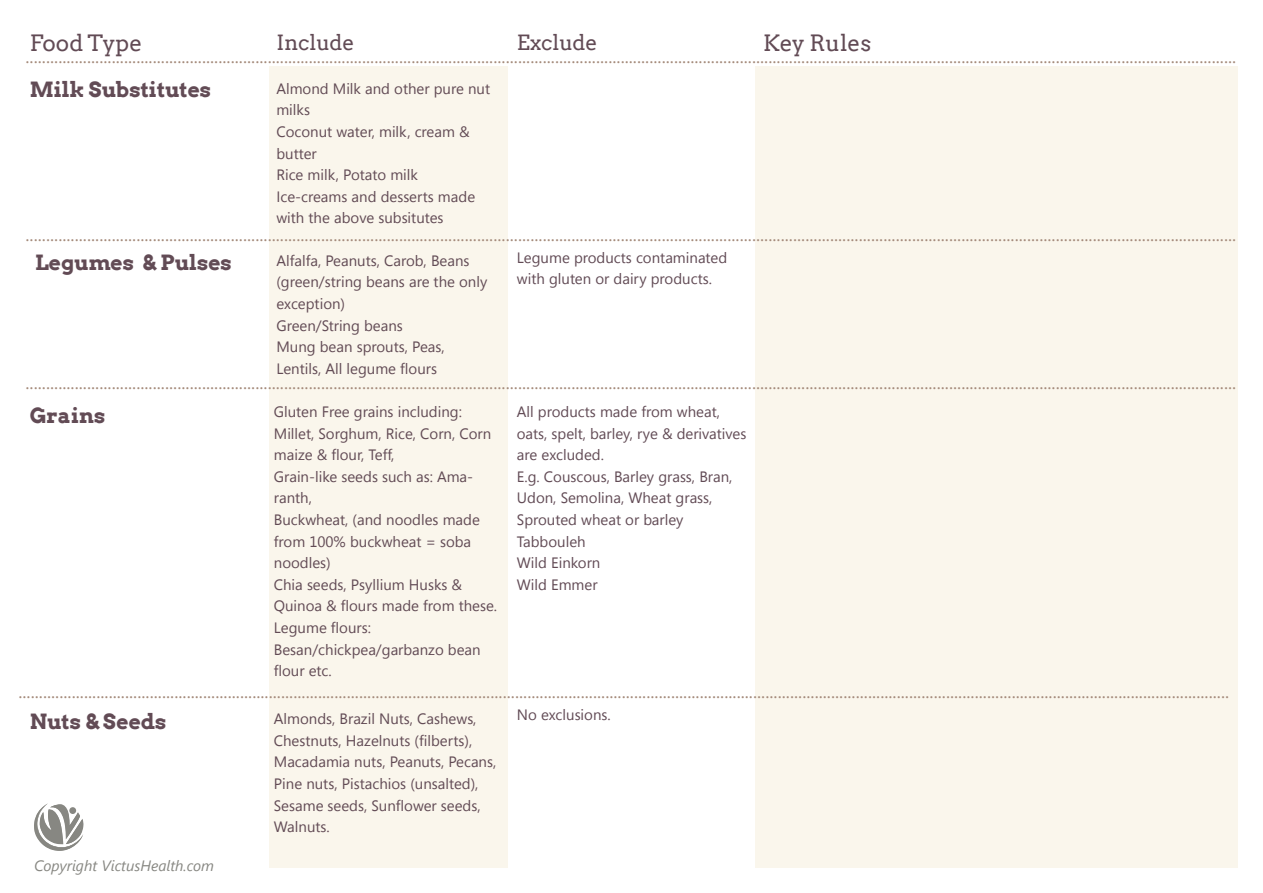
<style>
.page{position:relative;width:1263px;height:893px;background:#fff}
.page>*{position:absolute;margin:0;border:0;box-sizing:border-box;transform-origin:0 0}
.t1{font:22.5px "Arvo";color:#624b55}
.t2{font:700 21px "Arvo";color:#624b55}
.t3{font:21px "Arvo";color:#624b55}
.t4{font:18px "Minion Pro";color:#a48a7a}
.t5{font:15px/21.6px "Segoe UI";color:#624b55}
.t6{font:italic 15px "Segoe UI";color:#878782}
</style>
<div class="page">
<svg style="left:34px;top:803px;width:50px;height:48px"></svg>
<div style="left:69px;top:807px;width:7px;height:7px;background:#878782;border-radius:50%"></div>
<div style="left:755px;top:66px;width:482px;height:801px;background:#faf6ec"></div>
<div style="left:269px;top:66px;width:239px;height:801px;background:#faf6ec"></div>
<p class="t1" style="left:30px;top:30px;width:114px">Food Type</p>
<p class="t3" style="left:276px;top:30px;width:80px">Include</p>
<p class="t3" style="left:517px;top:30px;width:82px">Exclude</p>
<p class="t1" style="left:763px;top:30px;width:110px">Key Rules</p>
<p class="t4" style="left:26px;top:45px;width:1212px">.......................................................................................................................................................................................................................................................................................................</p>
<p class="t5" style="left:276px;top:77px;width:215px">Almond Milk and other pure nut milks<br>Coconut water, milk, cream &amp; butter<br>Rice milk, Potato milk<br>Ice-creams and desserts made with the above subsitutes</p>
<p class="t5" style="left:276px;top:249px;width:212px">Alfalfa, Peanuts, Carob, Beans (green/string beans are the only exception)<br>Green/String beans<br>Mung bean sprouts, Peas,<br>Lentils, All legume flours</p>
<p class="t5" style="left:274px;top:400px;width:225px">Gluten Free grains including:<br>Millet, Sorghum, Rice, Corn, Corn maize &amp; flour, Teff,<br>Grain-like seeds such as: Ama&shy;ranth,<br>Buckwheat, (and noodles made from 100% buckwheat = soba noodles)<br>Chia seeds, Psyllium Husks &amp;<br>Quinoa &amp; flours made from these.<br>Legume flours:<br>Besan/chickpea/garbanzo bean flour etc.</p>
<p class="t5" style="left:274px;top:708px;width:224px">Almonds, Brazil Nuts, Cashews,<br>Chestnuts, Hazelnuts (filberts),<br>Macadamia nuts, Peanuts, Pecans,<br>Pine nuts, Pistachios (unsalted),<br>Sesame seeds, Sunflower seeds,<br>Walnuts.</p>
<p class="t2" style="left:30px;top:77px;width:183px">Milk Substitutes</p>
<p class="t4" style="left:26px;top:223px;width:1212px">.......................................................................................................................................................................................................................................................................................................</p>
<p class="t5" style="left:517px;top:246px;width:212px">Legume products contaminated with gluten or dairy products.</p>
<p class="t2" style="left:35px;top:250px;width:198px">Legumes &amp; Pulses</p>
<p class="t4" style="left:26px;top:372px;width:1212px">.......................................................................................................................................................................................................................................................................................................</p>
<p class="t5" style="left:517px;top:400px;width:231px">All products made from wheat, oats, spelt, barley, rye &amp; derivatives are excluded.<br>E.g. Couscous, Barley grass, Bran,<br>Udon, Semolina, Wheat grass,<br>Sprouted wheat or barley<br>Tabbouleh<br>Wild Einkorn<br>Wild Emmer</p>
<p class="t2" style="left:30px;top:403px;width:77px">Grains</p>
<p class="t4" style="left:18px;top:680px;width:1212px">.......................................................................................................................................................................................................................................................................................................</p>
<p class="t5" style="left:517px;top:703px;width:95px">No exclusions.</p>
<p class="t2" style="left:30px;top:710px;width:138px">Nuts &amp; Seeds</p>
<p class="t6" style="left:34px;top:855px;width:182px">Copyright VictusHealth.com</p>
</div>
